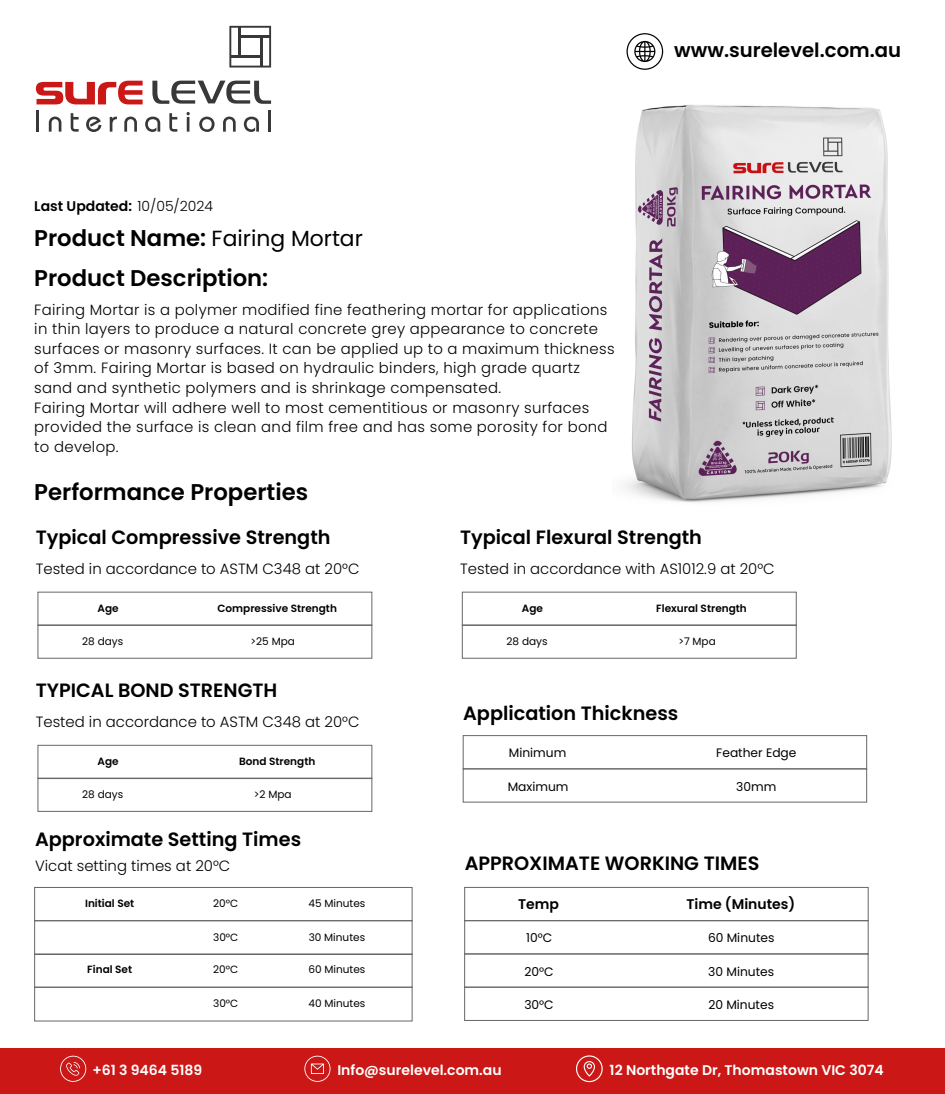
<style>
.page{position:relative;width:945px;height:1094px;background:#fff}
.page>*{position:absolute;margin:0;border:0;box-sizing:border-box;transform-origin:0 0}
.t1{font:600 22.75px "Poppins";color:#000}
.t2{font:21.88px "Poppins";color:#000}
.t3{font:600 19.6px "Poppins";color:#000}
.t4{font:600 19.25px "Poppins";color:#000}
.t5{font:300 14.88px/19.6px "Poppins";letter-spacing:.02em;color:#000}
.t6{font:300 14.88px "Poppins";color:#000}
.t7{font:600 14px "Poppins";color:#fff}
.t8{font:600 14px "Poppins";color:#000}
.t9{font:12.25px "Poppins";color:#000}
.t10{font:10.5px "Poppins";color:#000}
.t11{font:600 10.5px "Poppins";color:#000}
.s1{font-weight:300}
.s2{font-weight:600;font-size:22.75px}
</style>
<div class="page">
<img style="left:624px;top:104px;width:268px;height:399px">
<svg style="left:36px;top:81px;width:107px;height:23px"></svg>
<svg style="left:152px;top:81px;width:119px;height:23px"></svg>
<hr style="left:36px;top:110px;width:3px;height:22px;background:#383838">
<svg style="left:49px;top:117px;width:12px;height:15px"></svg>
<svg style="left:71px;top:113px;width:8px;height:19px"></svg>
<svg style="left:86px;top:117px;width:15px;height:15px"></svg>
<svg style="left:110px;top:117px;width:7px;height:15px"></svg>
<svg style="left:124px;top:117px;width:13px;height:15px"></svg>
<svg style="left:145px;top:117px;width:15px;height:15px"></svg>
<svg style="left:169px;top:113px;width:8px;height:19px"></svg>
<svg style="left:187px;top:112px;width:3px;height:20px"></svg>
<svg style="left:199px;top:117px;width:16px;height:15px"></svg>
<svg style="left:223px;top:117px;width:13px;height:15px"></svg>
<svg style="left:244px;top:117px;width:15px;height:15px"></svg>
<hr style="left:268px;top:110px;width:3px;height:22px;background:#383838">
<svg style="left:229px;top:26px;width:42px;height:42px"></svg>
<hr style="left:239px;top:27px;width:2px;height:29px;background:#383838">
<hr style="left:240px;top:35px;width:30px;height:2px;background:#383838">
<hr style="left:260px;top:36px;width:2px;height:31px;background:#383838">
<hr style="left:231px;top:55px;width:30px;height:2px;background:#383838">
<div style="left:0;top:1048px;width:945px;height:46px;background:#cb1716"></div>
<svg style="left:304px;top:1055px;width:27px;height:27px"></svg>
<svg style="left:60px;top:1055px;width:26px;height:27px"></svg>
<svg style="left:576px;top:1055px;width:27px;height:27px"></svg>
<svg style="left:627px;top:33px;width:36px;height:37px"></svg>
<div style="left:38px;top:592px;width:334px;height:34px;border:1px solid #686666"></div>
<div style="left:38px;top:624px;width:334px;height:35px;border:1px solid #686666"></div>
<div style="left:38px;top:745px;width:334px;height:34px;border:1px solid #686666"></div>
<div style="left:38px;top:778px;width:334px;height:34px;border:1px solid #686666"></div>
<div style="left:462px;top:592px;width:335px;height:34px;border:1px solid #686666"></div>
<div style="left:462px;top:624px;width:335px;height:35px;border:1px solid #686666"></div>
<div style="left:34px;top:887px;width:379px;height:34px;border:1px solid #686666"></div>
<div style="left:34px;top:920px;width:379px;height:35px;border:1px solid #686666"></div>
<div style="left:34px;top:953px;width:379px;height:34px;border:1px solid #686666"></div>
<div style="left:34px;top:987px;width:379px;height:34px;border:1px solid #686666"></div>
<div style="left:464px;top:887px;width:405px;height:34px;border:1px solid #686666"></div>
<div style="left:464px;top:920px;width:405px;height:34px;border:1px solid #686666"></div>
<div style="left:464px;top:953px;width:405px;height:34px;border:1px solid #686666"></div>
<div style="left:464px;top:987px;width:405px;height:34px;border:1px solid #686666"></div>
<div style="left:463px;top:735px;width:404px;height:34px;border:1px solid #686666"></div>
<div style="left:463px;top:768px;width:404px;height:34px;border:1px solid #686666"></div>
<p class="t8" style="left:34px;top:198px;width:180px">Last Updated: <span class="s1">10/05/2024</span></p>
<h2 class="t2" style="left:34px;top:226px;width:330px"><span class="s2">Product Name:</span> Fairing Mortar</h2>
<h1 class="t1" style="left:34px;top:265px;width:236px">Product Description:</h1>
<p class="t5" style="left:34px;top:300px;width:582px">Fairing Mortar is a polymer modified fine feathering mortar for applications in thin layers to produce a natural concrete grey appearance to concrete surfaces or masonry surfaces. It can be applied up to a maximum thickness of 3mm. Fairing Mortar is based on hydraulic binders, high grade quartz sand and synthetic polymers and is shrinkage compensated.<br>Fairing Mortar will adhere well to most cementitious or masonry surfaces provided the surface is clean and film free and has some porosity for bond to develop.</p>
<h1 class="t1" style="left:34px;top:479px;width:275px">Performance Properties</h1>
<h3 class="t3" style="left:674px;top:39px;width:228px">www.surelevel.com.au</h3>
<p class="t4" style="left:36px;top:526px;width:296px">Typical Compressive Strength</p>
<p class="t6" style="left:36px;top:560px;width:325px">Tested in accordance to ASTM C348 at 20°C</p>
<p class="t11" style="left:98px;top:602px;width:23px">Age</p>
<p class="t11" style="left:217px;top:602px;width:121px">Compressive Strength</p>
<p class="t10" style="left:82px;top:635px;width:43px">28 days</p>
<p class="t10" style="left:251px;top:635px;width:46px">&gt;25 Mpa</p>
<p class="t4" style="left:36px;top:679px;width:243px">TYPICAL BOND STRENGTH</p>
<p class="t6" style="left:36px;top:713px;width:325px">Tested in accordance to ASTM C348 at 20°C</p>
<p class="t11" style="left:98px;top:756px;width:23px">Age</p>
<p class="t11" style="left:239px;top:756px;width:78px">Bond Strength</p>
<p class="t10" style="left:82px;top:788px;width:43px">28 days</p>
<p class="t10" style="left:254px;top:788px;width:39px">&gt;2 Mpa</p>
<p class="t4" style="left:35px;top:828px;width:268px">Approximate Setting Times</p>
<p class="t6" style="left:35px;top:857px;width:197px">Vicat setting times at 20°C</p>
<p class="t11" style="left:85px;top:897px;width:51px">Initial Set</p>
<p class="t10" style="left:213px;top:897px;width:27px">20°C</p>
<p class="t10" style="left:213px;top:931px;width:27px">30°C</p>
<p class="t11" style="left:87px;top:963px;width:46px">Final Set</p>
<p class="t10" style="left:213px;top:963px;width:27px">20°C</p>
<p class="t10" style="left:213px;top:997px;width:27px">30°C</p>
<p class="t10" style="left:308px;top:897px;width:58px">45 Minutes</p>
<p class="t10" style="left:309px;top:931px;width:58px">30 Minutes</p>
<p class="t10" style="left:308px;top:963px;width:58px">60 Minutes</p>
<p class="t10" style="left:308px;top:997px;width:58px">40 Minutes</p>
<p class="t4" style="left:460px;top:526px;width:243px">Typical Flexural Strength</p>
<p class="t6" style="left:460px;top:560px;width:316px">Tested in accordance with AS1012.9 at 20°C</p>
<p class="t11" style="left:522px;top:602px;width:23px">Age</p>
<p class="t11" style="left:656px;top:602px;width:92px">Flexural Strength</p>
<p class="t10" style="left:507px;top:635px;width:43px">28 days</p>
<p class="t10" style="left:678px;top:635px;width:39px">&gt;7 Mpa</p>
<p class="t4" style="left:463px;top:702px;width:217px">Application Thickness</p>
<p class="t9" style="left:509px;top:746px;width:59px">Minimum</p>
<p class="t9" style="left:508px;top:779px;width:62px">Maximum</p>
<p class="t9" style="left:716px;top:746px;width:82px">Feather Edge</p>
<p class="t9" style="left:736px;top:779px;width:42px">30mm</p>
<p class="t4" style="left:465px;top:852px;width:296px">APPROXIMATE WORKING TIMES</p>
<p class="t8" style="left:518px;top:896px;width:42px">Temp</p>
<p class="t9" style="left:526px;top:931px;width:28px">10°C</p>
<p class="t9" style="left:524px;top:964px;width:31px">20°C</p>
<p class="t9" style="left:524px;top:997px;width:31px">30°C</p>
<p class="t8" style="left:686px;top:896px;width:110px">Time (Minutes)</p>
<p class="t9" style="left:708px;top:931px;width:68px">60 Minutes</p>
<p class="t9" style="left:708px;top:964px;width:67px">30 Minutes</p>
<p class="t9" style="left:708px;top:997px;width:67px">20 Minutes</p>
<p class="t7" style="left:92px;top:1062px;width:111px">+61 3 9464 5189</p>
<p class="t7" style="left:337px;top:1062px;width:166px">Info@surelevel.com.au</p>
<p class="t7" style="left:610px;top:1062px;width:276px">12 Northgate Dr, Thomastown VIC 3074</p>
</div>
